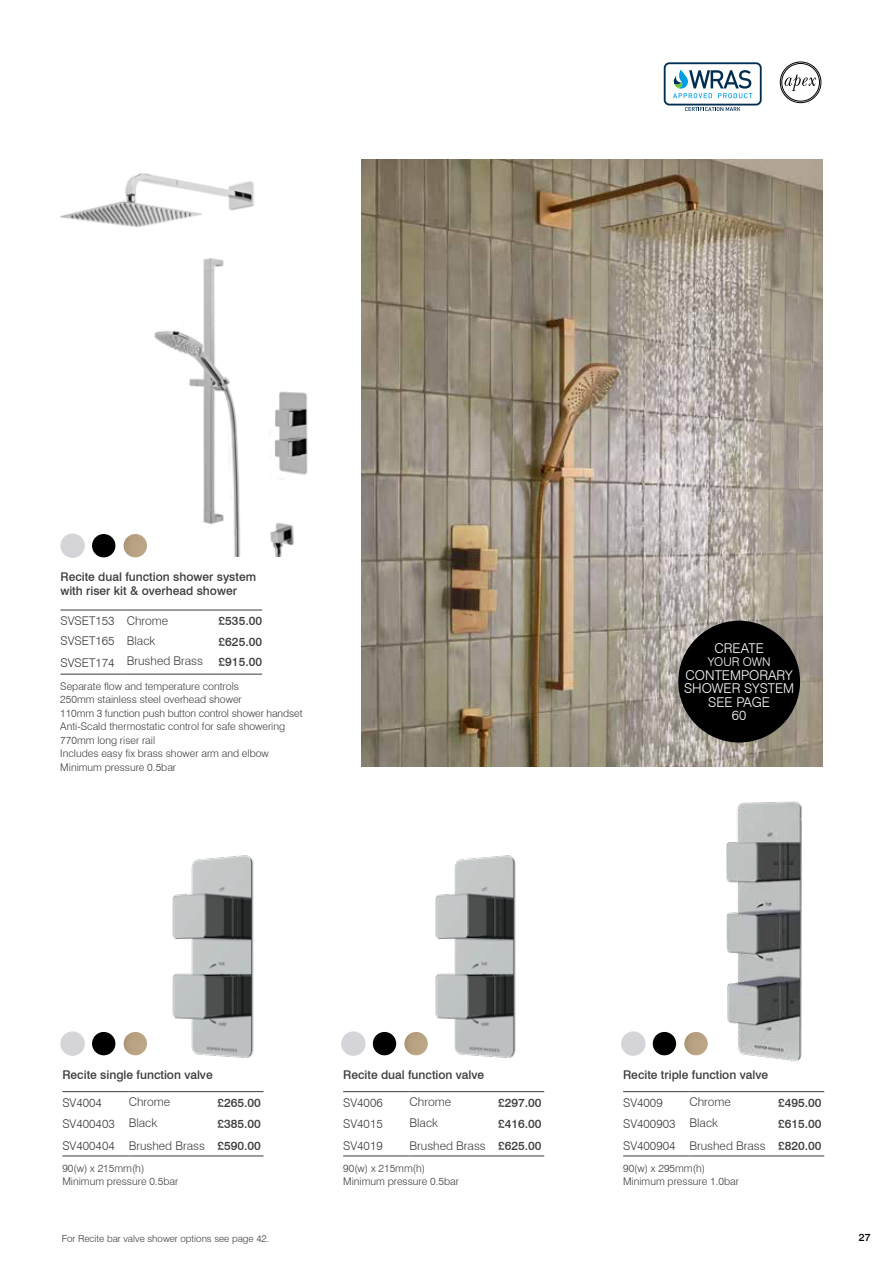
<style>
.page{position:relative;width:893px;height:1263px;background:#fff}
.page>*{position:absolute;margin:0;border:0;box-sizing:border-box;transform-origin:0 0}
.t1{font:300 13.5px/13.5px "Swiss 721 BT";color:#fff;text-align:center}
.t2{font:500 12px/21.8px "Swiss 721 BT";color:#3c3c3b;text-align:justify}
.t3{font:300 12px/21.9px "Swiss 721 BT";color:#3c3c3b}
.t4{font:300 12px "Swiss 721 BT";color:#fff}
.t5{font:300 10.5px/13.5px "Swiss 721 BT";color:#3c3c3b}
.t6{font:500 10.5px "Swiss 721 BT";color:#000}
.t7{font:300 9.75px "Swiss 721 BT";color:#3c3c3b}
</style>
<div class="page">
<img style="left:361px;top:160px;width:461px;height:606px">
<svg style="left:673px;top:70px;width:79px;height:28px"></svg>
<div style="left:664px;top:62px;width:98px;height:44px;border:2px solid #002e52;border-radius:5px"></div>
<svg style="left:685px;top:107px;width:55px;height:4px"></svg>
<img style="left:427px;top:855px;width:89px;height:203px">
<svg style="left:780px;top:62px;width:41px;height:41px"></svg>
<div style="left:780px;top:62px;width:41px;height:41px;border:1px solid #000;border-radius:50%"></div>
<div style="left:782px;top:63px;width:37px;height:38px;background:#fff;border-radius:50%"></div>
<div style="left:782px;top:63px;width:37px;height:38px;border:1px solid #000;border-radius:50%"></div>
<svg style="left:784px;top:75px;width:32px;height:16px"></svg>
<img style="left:60px;top:173px;width:248px;height:383px">
<hr style="left:343px;top:1091px;width:66px;height:1px;background:#3c3c3b">
<hr style="left:409px;top:1091px;width:135px;height:1px;background:#3c3c3b">
<hr style="left:343px;top:1155px;width:66px;height:1px;background:#3c3c3b">
<hr style="left:409px;top:1155px;width:135px;height:1px;background:#3c3c3b">
<hr style="left:60px;top:610px;width:67px;height:1px;background:#3c3c3b">
<hr style="left:127px;top:610px;width:135px;height:1px;background:#3c3c3b">
<hr style="left:60px;top:674px;width:67px;height:1px;background:#3c3c3b">
<hr style="left:127px;top:674px;width:135px;height:1px;background:#3c3c3b">
<hr style="left:623px;top:1091px;width:66px;height:1px;background:#3c3c3b">
<hr style="left:689px;top:1091px;width:135px;height:1px;background:#3c3c3b">
<hr style="left:623px;top:1155px;width:66px;height:1px;background:#3c3c3b">
<hr style="left:689px;top:1155px;width:135px;height:1px;background:#3c3c3b">
<div style="left:622px;top:1032px;width:23px;height:23px;background:#d5d5d9;border-radius:50%"></div>
<div style="left:621px;top:1031px;width:24px;height:25px;border:1px solid #d5d5d9;border-radius:50%"></div>
<div style="left:653px;top:1032px;width:23px;height:23px;background:#000;border-radius:50%"></div>
<img style="left:684px;top:1032px;width:24px;height:23px;border-radius:12px">
<hr style="left:62px;top:1091px;width:67px;height:1px;background:#3c3c3b">
<hr style="left:129px;top:1091px;width:134px;height:1px;background:#3c3c3b">
<hr style="left:62px;top:1155px;width:67px;height:1px;background:#3c3c3b">
<hr style="left:129px;top:1155px;width:134px;height:1px;background:#3c3c3b">
<div style="left:61px;top:1032px;width:23px;height:23px;background:#d5d5d9;border-radius:50%"></div>
<div style="left:60px;top:1031px;width:25px;height:25px;border:1px solid #d5d5d9;border-radius:50%"></div>
<div style="left:92px;top:1032px;width:23px;height:23px;background:#000;border-radius:50%"></div>
<img style="left:124px;top:1032px;width:23px;height:23px;border-radius:12px">
<div style="left:61px;top:534px;width:23px;height:23px;background:#d5d5d9;border-radius:50%"></div>
<div style="left:60px;top:533px;width:25px;height:25px;border:1px solid #d5d5d9;border-radius:50%"></div>
<div style="left:342px;top:1032px;width:23px;height:23px;background:#d5d5d9;border-radius:50%"></div>
<div style="left:341px;top:1031px;width:25px;height:25px;border:1px solid #d5d5d9;border-radius:50%"></div>
<div style="left:92px;top:534px;width:23px;height:23px;background:#000;border-radius:50%"></div>
<div style="left:373px;top:1032px;width:23px;height:23px;background:#000;border-radius:50%"></div>
<img style="left:124px;top:534px;width:23px;height:23px;border-radius:12px">
<img style="left:404px;top:1032px;width:24px;height:23px;border-radius:12px">
<img style="left:172px;top:855px;width:82px;height:203px">
<img style="left:726px;top:801px;width:76px;height:261px">
<div style="left:678px;top:621px;width:122px;height:121px;background:#000;border-radius:50%"></div>
<p class="t2" style="left:60px;top:569px;width:197px;line-height:14.4px">Recite dual function shower system with riser kit &amp; overhead shower</p>
<p class="t3" style="left:60px;top:611px;width:144px;line-height:20.1px">SVSET153 Chrome<br>SVSET165 Black<br>SVSET174 Brushed Brass</p>
<p class="t2" style="left:219px;top:610px;width:45px;line-height:20.7px">£535.00 £625.00 £915.00</p>
<p class="t5" style="left:60px;top:679px;width:244px">Separate flow and temperature controls<br>250mm stainless steel overhead shower<br>110mm 3 function push button control shower handset Anti-Scald thermostatic control for safe showering 770mm long riser rail<br>Includes easy fix brass shower arm and elbow Minimum pressure 0.5bar</p>
<p class="t2" style="left:62px;top:1064px;width:152px">Recite single function valve</p>
<p class="t2" style="left:343px;top:1064px;width:143px">Recite dual function valve</p>
<p class="t1" style="left:714px;top:641px;width:51px">CREATE</p>
<p class="t4" style="left:708px;top:654px;width:64px">YOUR OWN</p>
<p class="t1" style="left:684px;top:668px;width:112px">CONTEMPORARY<br>SHOWER SYSTEM<br>SEE PAGE<br>60</p>
<p class="t2" style="left:623px;top:1064px;width:146px">Recite triple function valve</p>
<p class="t3" style="left:62px;top:1091px;width:144px;text-indent:66px">Chrome<br>SV400403 Black<br>SV400404 Brushed Brass</p>
<p class="t3" style="left:62px;top:1091px;width:41px">SV4004</p>
<p class="t3" style="left:343px;top:1091px;width:41px">SV4006</p>
<p class="t3" style="left:409px;top:1091px;width:43px">Chrome</p>
<p class="t3" style="left:343px;top:1113px;width:41px">SV4015</p>
<p class="t3" style="left:409px;top:1112px;width:30px">Black</p>
<p class="t3" style="left:343px;top:1135px;width:41px">SV4019</p>
<p class="t3" style="left:409px;top:1135px;width:78px">Brushed Brass</p>
<p class="t3" style="left:623px;top:1091px;width:144px;text-indent:66px">Chrome<br>SV400903 Black<br>SV400904 Brushed Brass</p>
<p class="t3" style="left:623px;top:1091px;width:41px">SV4009</p>
<p class="t2" style="left:217px;top:1091px;width:45px">£265.00 £385.00 £590.00</p>
<p class="t2" style="left:778px;top:1091px;width:45px">£495.00 £615.00 £820.00</p>
<p class="t2" style="left:498px;top:1091px;width:45px">£297.00 £416.00 £625.00</p>
<p class="t5" style="left:62px;top:1161px;width:117px">90(w) x 215mm(h)<br>Minimum pressure 0.5bar</p>
<p class="t5" style="left:343px;top:1161px;width:117px">90(w) x 215mm(h)<br>Minimum pressure 0.5bar</p>
<p class="t5" style="left:623px;top:1161px;width:117px">90(w) x 295mm(h)<br>Minimum pressure 1.0bar</p>
<p class="t7" style="left:62px;top:1232px;width:209px">For Recite bar valve shower options see page 42.</p>
<p class="t6" style="left:859px;top:1231px;width:13px">27</p>
</div>
